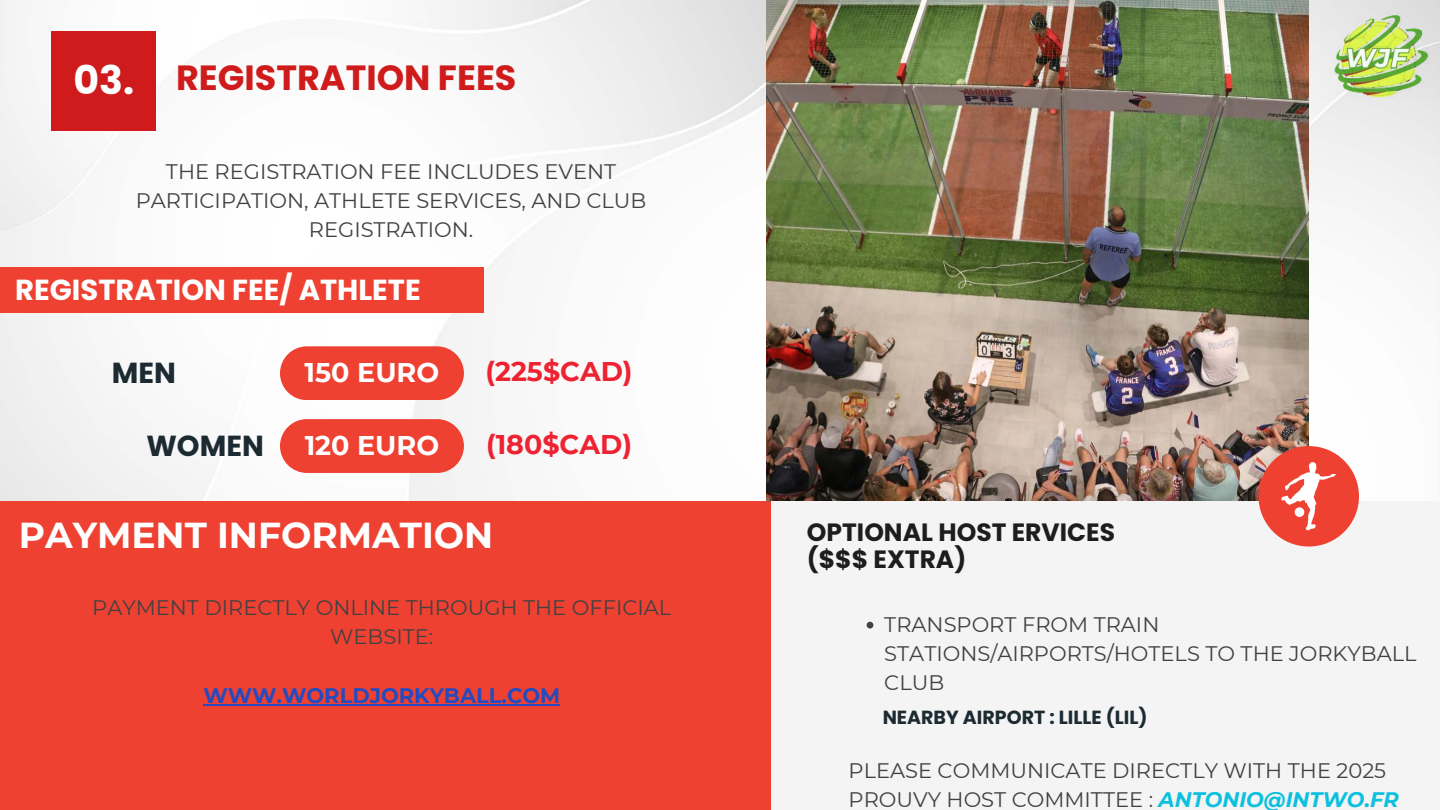
<style>
.page{position:relative;width:1440px;height:810px;background:#fff}
.page>*{position:absolute;margin:0;border:0;box-sizing:border-box;transform-origin:0 0}
.t1{font:700 36px "Montserrat";color:#fff}
.t2{font:700 35px "Poppins";color:#cf1b1b}
.t3{font:700 29px "Poppins";color:#fff}
.t4{font:700 29px "Poppins";color:#1c2a32}
.t5{font:700 27px "Montserrat";color:#ee2332}
.t6{font:700 27px "Montserrat";color:#fff}
.t7{font:700 25px/27px "Poppins";color:#1d1d1d}
.t8{font:21px/29.2px "Montserrat";color:#404141;text-align:center}
.t9{font:700 21px "Montserrat";color:#244bbf}
.t10{font:700 19px "Poppins";color:#1c2a32}
.s1{font-size:39.5px;color:#fff}
.s2{font-weight:700;font-style:italic;color:#0cc0df}
</style>
<div class="page">
<img style="left:0;top:0;width:1440px;height:502px">
<div style="left:0;top:502px;width:1072px;height:308px;background:#ef4132"></div>
<img style="left:766px;top:0;width:542px;height:502px">
<div style="left:772px;top:502px;width:668px;height:308px;background:#f4f4f4"></div>
<div style="left:1258px;top:446px;width:101px;height:101px;background:#ef4132;border-radius:50%"></div>
<div style="left:280px;top:346px;width:184px;height:54px;background:#ef4132;border-radius:27px"></div>
<div style="left:0;top:268px;width:484px;height:45px;background:#ef4132"></div>
<div style="left:51px;top:31px;width:105px;height:100px;background:#cf1b1b"></div>
<div style="left:280px;top:419px;width:184px;height:54px;background:#ef4132;border-radius:27px"></div>
<svg style="left:1281px;top:462px;width:55px;height:68px"></svg>
<img style="left:1320px;top:1px;width:120px;height:97px">
<svg style="left:867px;top:622px;width:6px;height:7px"></svg>
<hr style="left:203px;top:704px;width:357px;height:2px;background:#244bbf">
<h2 class="t2" style="left:73px;top:57px;width:445px"><span class="s1">03.</span> REGISTRATION FEES</h2>
<p class="t8" style="left:136px;top:156px;width:512px">THE REGISTRATION FEE INCLUDES EVENT<br>PARTICIPATION, ATHLETE SERVICES, AND CLUB<br>REGISTRATION.</p>
<h3 class="t3" style="left:15px;top:273px;width:407px">REGISTRATION FEE/ ATHLETE</h3>
<h3 class="t4" style="left:112px;top:356px;width:66px">MEN</h3>
<p class="t6" style="left:305px;top:353px;width:136px">150 EURO</p>
<p class="t5" style="left:485px;top:352px;width:149px">(225$CAD)</p>
<h3 class="t4" style="left:146px;top:429px;width:119px">WOMEN</h3>
<p class="t6" style="left:305px;top:426px;width:136px">120 EURO</p>
<p class="t5" style="left:486px;top:425px;width:147px">(180$CAD)</p>
<h1 class="t1" style="left:19px;top:509px;width:476px">PAYMENT INFORMATION</h1>
<p class="t8" style="left:92px;top:592px;width:580px">PAYMENT DIRECTLY ONLINE THROUGH THE OFFICIAL<br>WEBSITE:</p>
<p class="t9" style="left:203px;top:680px;width:358px">WWW.WORLDJORKYBALL.COM</p>
<p class="t7" style="left:807px;top:518px;width:310px">OPTIONAL HOST ERVICES ($$$ EXTRA)</p>
<p class="t8" style="left:884px;top:609px;width:534px;text-align:left">TRANSPORT FROM TRAIN<br>STATIONS/AIRPORTS/HOTELS TO THE JORKYBALL<br>CLUB</p>
<p class="t10" style="left:883px;top:707px;width:267px">NEARBY AIRPORT : LILLE (LIL)</p>
<p class="t8" style="left:849px;top:755px;width:552px;text-align:left">PLEASE COMMUNICATE DIRECTLY WITH THE 2025<br>PROUVY HOST COMMITTEE : <span class="s2">ANTONIO@INTWO.FR</span></p>
</div>
